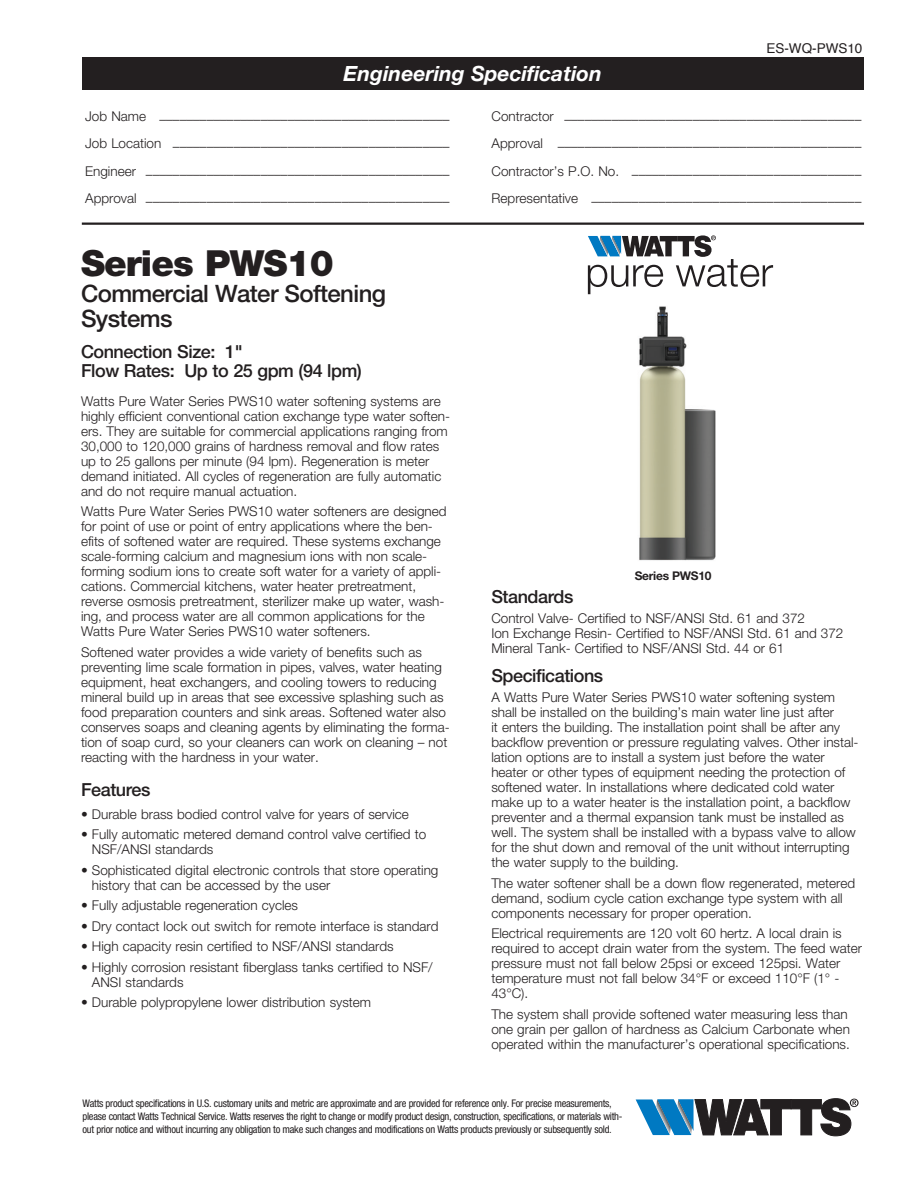
<style>
.page{position:relative;width:918px;height:1188px;background:#fff}
.page>*{position:absolute;margin:0;border:0;box-sizing:border-box;transform-origin:0 0}
.t1{font:900 36px "Helvetica Neue LT Std";letter-spacing:-.025em;color:#231f20}
.t2{font:500 24px/25.5px "Helvetica Neue LT Std";letter-spacing:-.025em;color:#231f20}
.t3{font:italic 700 21px "Helvetica Neue LT Std";color:#fff}
.t4{font:500 18px/19.5px "Helvetica Neue LT Std";letter-spacing:-.025em;color:#231f20}
.t5{font:300 13.5px/15px "Helvetica Neue LT Std";color:#231f20}
.t6{font:13.5px "Helvetica";color:#231f20}
.t7{font:700 12px "Helvetica Neue LT Std";letter-spacing:-.025em;color:#231f20}
.t8{font:condensed 10.5px/13.2px "Helvetica Neue LT Std";letter-spacing:-.025em;color:#231f20}
</style>
<div class="page">
<img style="left:639px;top:306px;width:77px;height:255px">
<div style="left:82px;top:57px;width:781px;height:32px;background:#231f20"></div>
<hr style="left:82px;top:223px;width:782px;height:2px;background:#231f20">
<svg style="left:636px;top:1098px;width:223px;height:38px"></svg>
<svg style="left:588px;top:235px;width:185px;height:59px"></svg>
<h3 class="t3" style="left:343px;top:60px;width:260px">Engineering Specification</h3>
<p class="t6" style="left:766px;top:37px;width:98px">ES-WQ-PWS10</p>
<p class="t5" style="left:85px;top:112px;width:366px">Job Name –––––––––––––––––––––––––––––––––––––––––––</p>
<p class="t5" style="left:492px;top:112px;width:371px">Contractor ––––––––––––––––––––––––––––––––––––––––––––</p>
<p class="t5" style="left:85px;top:139px;width:366px">Job Location –––––––––––––––––––––––––––––––––––––––––</p>
<p class="t5" style="left:492px;top:139px;width:371px">Approval –––––––––––––––––––––––––––––––––––––––––––––</p>
<p class="t5" style="left:85px;top:166px;width:366px">Engineer –––––––––––––––––––––––––––––––––––––––––––––</p>
<p class="t5" style="left:492px;top:166px;width:371px">Contractor’s P.O. No. ––––––––––––––––––––––––––––––––––</p>
<p class="t5" style="left:85px;top:193px;width:366px">Approval –––––––––––––––––––––––––––––––––––––––––––––</p>
<p class="t5" style="left:492px;top:193px;width:371px">Representative ––––––––––––––––––––––––––––––––––––––––</p>
<h1 class="t1" style="left:81px;top:242px;width:254px">Series PWS10</h1>
<h2 class="t2" style="left:81px;top:280px;width:307px">Commercial Water Softening<br>Systems</h2>
<h3 class="t4" style="left:81px;top:342px;width:282px">Connection Size: 1"<br>Flow Rates: Up to 25 gpm (94 lpm)</h3>
<p class="t5" style="left:81px;top:393px;width:371px">Watts Pure Water Series PWS10 water softening systems are highly efficient conventional cation exchange type water soften&shy;ers. They are suitable for commercial applications ranging from 30,000 to 120,000 grains of hardness removal and flow rates up to 25 gallons per minute (94 lpm). Regeneration is meter demand initiated. All cycles of regeneration are fully automatic and do not require manual actuation.</p>
<p class="t5" style="left:81px;top:504px;width:367px">Watts Pure Water Series PWS10 water softeners are designed for point of use or point of entry applications where the ben&shy;efits of softened water are required. These systems exchange scale-forming calcium and magnesium ions with non scale&shy;forming sodium ions to create soft water for a variety of appli&shy;cations. Commercial kitchens, water heater pretreatment, reverse osmosis pretreatment, sterilizer make up water, wash&shy;ing, and process water are all common applications for the Watts Pure Water Series PWS10 water softeners.</p>
<p class="t5" style="left:81px;top:644px;width:370px">Softened water provides a wide variety of benefits such as preventing lime scale formation in pipes, valves, water heating equipment, heat exchangers, and cooling towers to reducing mineral build up in areas that see excessive splashing such as food preparation counters and sink areas. Softened water also conserves soaps and cleaning agents by eliminating the forma&shy;tion of soap curd, so your cleaners can work on cleaning – not reacting with the hardness in your water.</p>
<h3 class="t4" style="left:81px;top:780px;width:71px">Features</h3>
<p class="t5" style="left:81px;top:806px;width:329px">• Durable brass bodied control valve for years of service</p>
<p class="t5" style="left:92px;top:827px;width:336px;text-indent:-11px">• Fully automatic metered demand control valve certified to<br>NSF/ANSI standards</p>
<p class="t5" style="left:92px;top:862px;width:348px;text-indent:-11px">• Sophisticated digital electronic controls that store operating history that can be accessed by the user</p>
<p class="t5" style="left:81px;top:898px;width:219px">• Fully adjustable regeneration cycles</p>
<p class="t5" style="left:81px;top:918px;width:359px">• Dry contact lock out switch for remote interface is standard</p>
<p class="t5" style="left:81px;top:939px;width:314px">• High capacity resin certified to NSF/ANSI standards</p>
<p class="t5" style="left:92px;top:959px;width:342px;text-indent:-11px">• Highly corrosion resistant fiberglass tanks certified to NSF/<br>ANSI standards</p>
<p class="t5" style="left:81px;top:995px;width:292px">• Durable polypropylene lower distribution system</p>
<p class="t7" style="left:635px;top:568px;width:78px">Series PWS10</p>
<h3 class="t4" style="left:491px;top:586px;width:84px">Standards</h3>
<p class="t5" style="left:491px;top:611px;width:354px">Control Valve- Certified to NSF/ANSI Std. 61 and 372<br>Ion Exchange Resin- Certified to NSF/ANSI Std. 61 and 372<br>Mineral Tank- Certified to NSF/ANSI Std. 44 or 61</p>
<h3 class="t4" style="left:491px;top:665px;width:113px">Specifications</h3>
<p class="t5" style="left:491px;top:690px;width:369px">A Watts Pure Water Series PWS10 water softening system shall be installed on the building’s main water line just after<br>it enters the building. The installation point shall be after any backflow prevention or pressure regulating valves. Other instal&shy;lation options are to install a system just before the water heater or other types of equipment needing the protection of softened water. In installations where dedicated cold water make up to a water heater is the installation point, a backflow preventer and a thermal expansion tank must be installed as well. The system shall be installed with a bypass valve to allow for the shut down and removal of the unit without interrupting the water supply to the building.</p>
<p class="t5" style="left:491px;top:875px;width:365px">The water softener shall be a down flow regenerated, metered demand, sodium cycle cation exchange type system with all components necessary for proper operation.</p>
<p class="t5" style="left:491px;top:926px;width:372px">Electrical requirements are 120 volt 60 hertz. A local drain is required to accept drain water from the system. The feed water pressure must not fall below 25psi or exceed 125psi. Water temperature must not fall below 34°F or exceed 110°F (1° - 43°C).</p>
<p class="t5" style="left:491px;top:1006px;width:360px">The system shall provide softened water measuring less than one grain per gallon of hardness as Calcium Carbonate when operated within the manufacturer’s operational specifications.</p>
<p class="t8" style="left:82px;top:1096px;width:542px">Watts product specifications in U.S. customary units and metric are approximate and are provided for reference only. For precise measurements, please contact Watts Technical Service. Watts reserves the right to change or modify product design, construction, specifications, or materials with&shy;out prior notice and without incurring any obligation to make such changes and modifications on Watts products previously or subsequently sold.</p>
</div>
